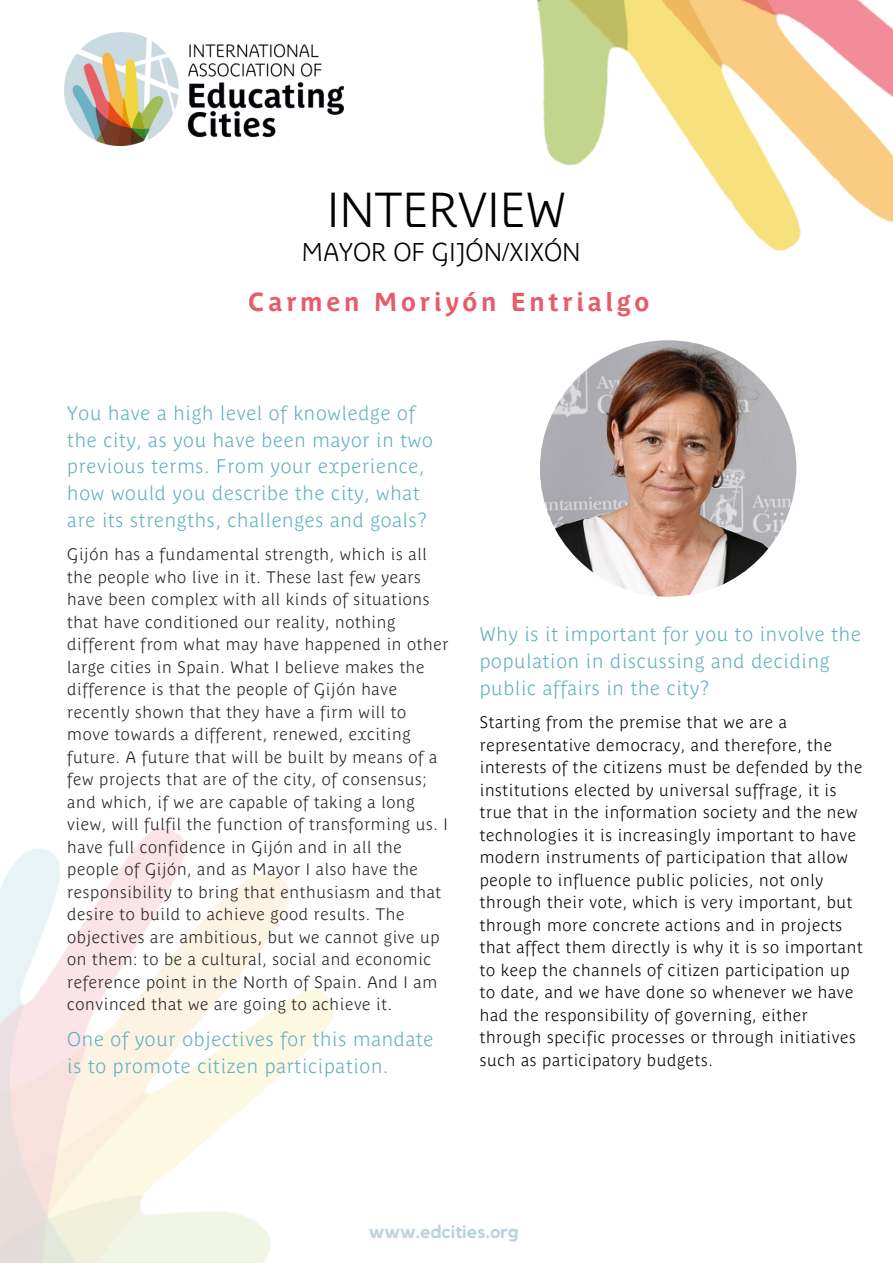
<style>
.page{position:relative;width:893px;height:1264px;background:#fff}
.page>*{position:absolute;margin:0;border:0;box-sizing:border-box;transform-origin:0 0}
.t1{font:700 48.6px "Parisine Plus Std Clair";color:#000}
.t2{font:700 25.65px "Parisine Plus Std";letter-spacing:.14em;color:#e74f5e}
.t3{font:700 25.5px "Parisine Plus Std Clair";color:#000}
.t4{font:700 19.5px/26.8px "Parisine Plus Std Clair";letter-spacing:.04em;color:#62b0bf}
.t5{font:700 18px "Kollektif";color:#bdd3db}
.t6{font:700 16.5px/22.5px "Parisine Plus Std Clair";letter-spacing:.04em;color:#222}
.t7{font:700 16.5px/22.5px "Parisine Plus Std Clair";letter-spacing:.04em;color:#010007}
</style>
<div class="page">
<img style="left:536px;top:0;width:356px;height:417px">
<img style="left:0;top:827px;width:335px;height:435px">
<img style="left:540px;top:340px;width:256px;height:256px;border-radius:50%">
<img style="left:65px;top:32px;width:278px;height:114px">
<p class="t1" style="left:327px;top:175px;width:241px">INTERVIEW</p>
<p class="t3" style="left:301px;top:234px;width:281px">MAYOR OF GIJÓN/XIXÓN</p>
<h2 class="t2" style="left:249px;top:283px;width:402px">Carmen Moriyón Entrialgo</h2>
<p class="t4" style="left:67px;top:398px;width:367px">You have a high level of knowledge of the city, as you have been mayor in two previous terms. From your experience, how would you describe the city, what are its strengths, challenges and goals?</p>
<p class="t6" style="left:67px;top:542px;width:382px">Gijón has a fundamental strength, which is all the people who live in it. These last few years have been complex with all kinds of situations that have conditioned our reality, nothing different from what may have happened in other large cities in Spain. What I believe makes the difference is that the people of Gijón have recently shown that they have a firm will to move towards a different, renewed, exciting future. A future that will be built by means of a few projects that are of the city, of consensus; and which, if we are capable of taking a long view, will fulfil the function of transforming us. I have full confidence in Gijón and in all the people of Gijón, and as Mayor I also have the responsibility to bring that enthusiasm and that desire to build to achieve good results. The objectives are ambitious, but we cannot give up on them: to be a cultural, social and economic reference point in the North of Spain. And I am convinced that we are going to achieve it.</p>
<p class="t4" style="left:67px;top:1024px;width:367px">One of your objectives for this mandate is to promote citizen participation.</p>
<p class="t4" style="left:479px;top:619px;width:382px">Why is it important for you to involve the population in discussing and deciding public affairs in the city?</p>
<p class="t7" style="left:479px;top:709px;width:384px">Starting from the premise that we are a representative democracy, and therefore, the interests of the citizens must be defended by the institutions elected by universal suffrage, it is true that in the information society and the new technologies it is increasingly important to have modern instruments of participation that allow people to influence public policies, not only through their vote, which is very important, but through more concrete actions and in projects that affect them directly is why it is so important to keep the channels of citizen participation up to date, and we have done so whenever we have had the responsibility of governing, either through specific processes or through initiatives such as participatory budgets.</p>
<p class="t5" style="left:369px;top:1223px;width:151px">www.edcities.org</p>
</div>
